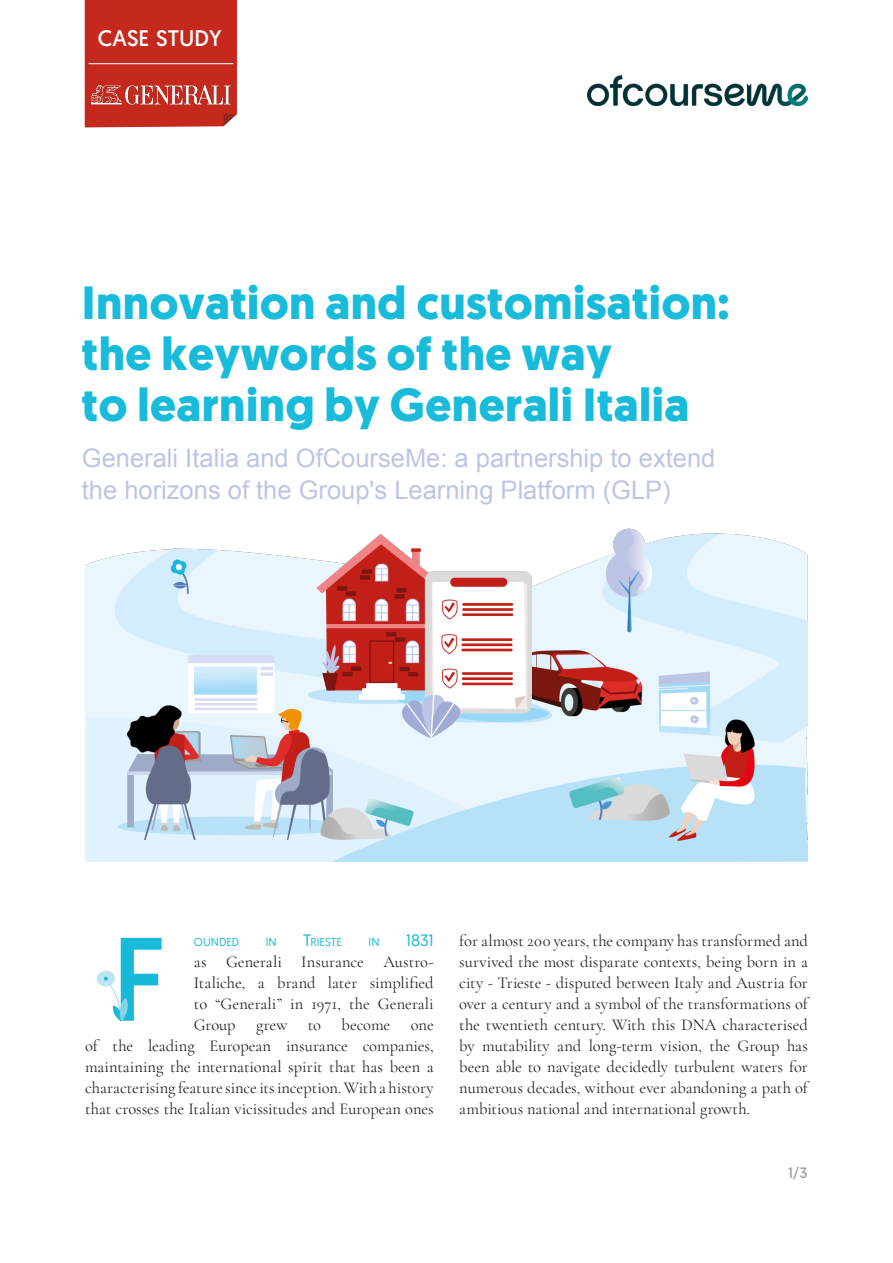
<style>
.page{position:relative;width:893px;height:1263px;background:#fff}
.page>*{position:absolute;margin:0;border:0;box-sizing:border-box;transform-origin:0 0}
.t1{font:700 46.5px "Geomanist";letter-spacing:.01em;color:#18bbda}
.P68B1DB1-Normal5{font:25.5px "Arial";color:#bcc5e6}
.t2{font:22.5px "Geomanist";color:#fff}
.t3{font:16.5px/21px "Cormorant Garamond";color:#231f20;text-align:justify}
.t4{font:16.5px "Geomanist";color:#18bbda}
.t5{font:15px "Geomanist";color:#a4a5a9}
.t6{font:11.55px "Geomanist";letter-spacing:.005em;color:#18bbda}
.s1{font-size:16.5px}
</style>
<div class="page">
<img style="left:85px;top:528px;width:723px;height:333px">
<div style="left:85px;top:0;width:152px;height:127px;background:#c5281c"></div>
<hr style="left:89px;top:63px;width:144px;height:1px;background:#fff">
<img style="left:86px;top:80px;width:150px;height:29px">
<svg style="left:96px;top:938px;width:66px;height:83px"></svg>
<img style="left:588px;top:75px;width:220px;height:31px">
<p class="t2" style="left:98px;top:23px;width:125px">CASE STUDY</p>
<p class="t1" style="left:82px;top:271px;width:649px">Innovation and customisation:</p>
<p class="t1" style="left:82px;top:322px;width:532px">the keywords of the way</p>
<p class="t1" style="left:82px;top:373px;width:609px">to learning by Generali Italia</p>
<p class="P68B1DB1-Normal5" style="left:82px;top:442px;width:635px">Generali Italia and OfCourseMe: a partnership to extend</p>
<p class="P68B1DB1-Normal5" style="left:82px;top:473px;width:590px">the horizons of the Group's Learning Platform (GLP)</p>
<p class="t6" style="left:194px;top:935px;width:47px">OUNDED</p>
<p class="t6" style="left:266px;top:935px;width:12px">IN</p>
<p class="t6" style="left:303px;top:935px;width:41px"><span class="s1">T</span>RIESTE</p>
<p class="t6" style="left:369px;top:935px;width:12px">IN</p>
<p class="t4" style="left:406px;top:930px;width:29px">1831</p>
<p class="t3" style="left:85px;top:951px;width:350px;text-align:right">as Generali Insurance Austro-<br>Italiche, a brand later simplified<br>to “Generali” in 1971, the Generali<br>Group grew to become one<br>of the leading European insurance companies,</p>
<p class="t3" style="left:85px;top:1056px;width:350px">maintaining the international spirit that has been a characterising feature since its inception. With a history that crosses the Italian vicissitudes and European ones</p>
<p class="t3" style="left:459px;top:930px;width:350px">for almost 200 years, the company has transformed and survived the most disparate contexts, being born in a city - Trieste - disputed between Italy and Austria for over a century and a symbol of the transformations of the twentieth century. With this DNA characterised by mutability and long-term vision, the Group has been able to navigate decidedly turbulent waters for numerous decades, without ever abandoning a path of ambitious national and international growth.</p>
<p class="t5" style="left:788px;top:1162px;width:21px">1/3</p>
</div>
